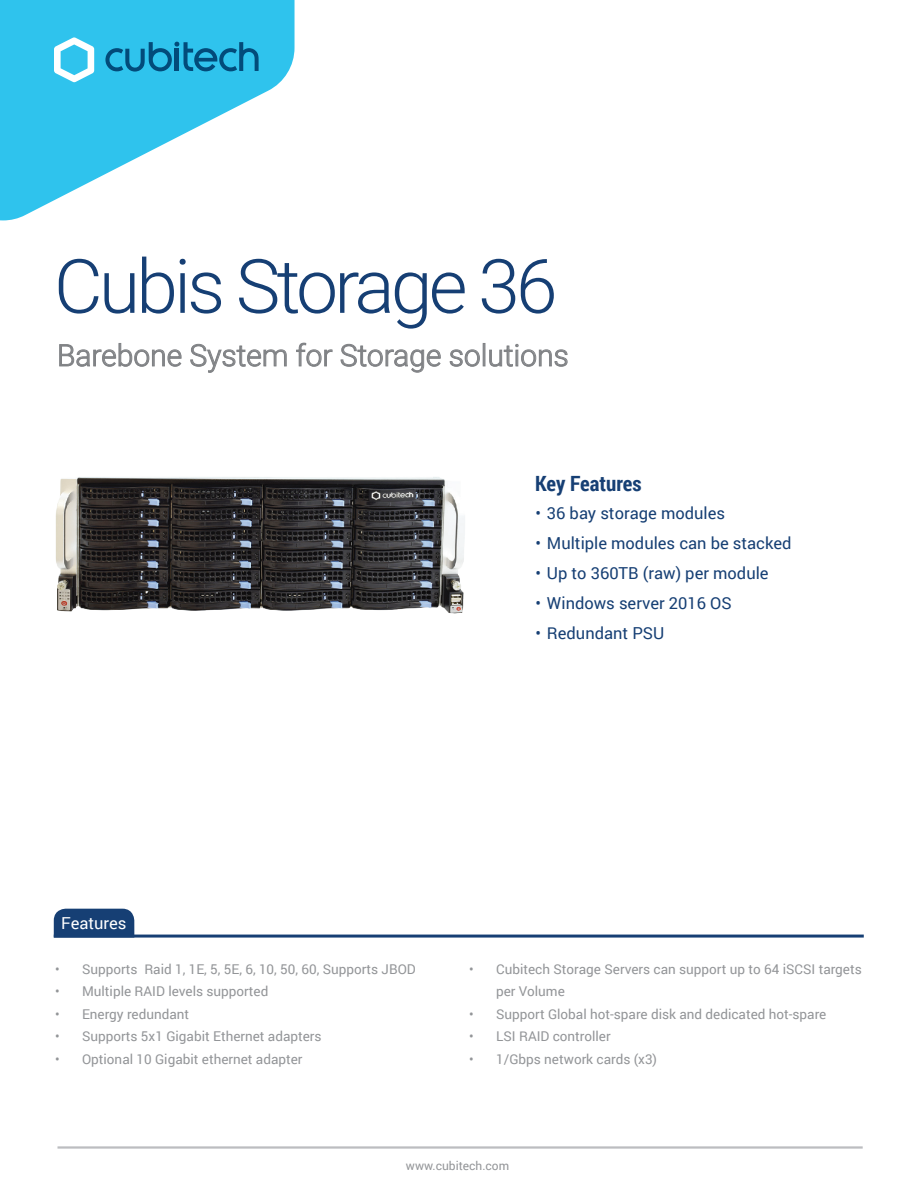
<style>
.page{position:relative;width:918px;height:1188px;background:#fff}
.page>*{position:absolute;margin:0;border:0;box-sizing:border-box;transform-origin:0 0}
.t1{font:300 75px "Roboto";letter-spacing:-.05em;color:#163f74}
.t2{font:300 30px "Roboto";color:#808285}
.t3{font:700 21px "Roboto Condensed";color:#163f74}
.t4{font:16.5px "Roboto";color:#163f74}
.t5{font:16.5px "Roboto";color:#fff}
.t6{font:13.5px/22.5px "Roboto";color:#939598}
.t7{font:12px "Roboto";color:#939598}
</style>
<div class="page">
<svg style="left:0;top:0;width:295px;height:220px;fill:#2fc3ed"></svg>
<div style="left:54px;top:909px;width:80px;height:52px;background:#163f74;border-radius:12px"></div>
<div style="left:36px;top:938px;width:219px;height:26px;background:#fff;border-radius:10px"></div>
<hr style="left:54px;top:935px;width:810px;height:3px;background:#163f74">
<hr style="left:57px;top:1146px;width:806px;height:3px;background:#bcbdc0">
<svg style="left:105px;top:42px;width:154px;height:30px;background:#1f98c4"></svg>
<svg style="left:54px;top:37px;width:40px;height:45px"></svg>
<svg style="left:59px;top:343px;width:123px;height:24px"></svg>
<svg style="left:190px;top:344px;width:97px;height:29px"></svg>
<svg style="left:296px;top:343px;width:37px;height:24px"></svg>
<svg style="left:341px;top:344px;width:100px;height:29px"></svg>
<svg style="left:450px;top:349px;width:30px;height:18px"></svg>
<div style="left:483px;top:343px;width:2px;height:23px;border:1px solid #808285"></div>
<svg style="left:489px;top:344px;width:79px;height:23px"></svg>
<img style="left:56px;top:477px;width:409px;height:137px">
<h1 class="t1" style="left:54px;top:234px;width:505px">Cubis Storage 36</h1>
<h2 class="t2" style="left:57px;top:334px;width:513px">Barebone System for Storage solutions</h2>
<h3 class="t3" style="left:535px;top:469px;width:108px">Key Features</h3>
<p class="t4" style="left:535px;top:502px;width:191px">• 36 bay storage modules</p>
<p class="t4" style="left:535px;top:532px;width:257px">• Multiple modules can be stacked</p>
<p class="t4" style="left:535px;top:562px;width:235px">• Up to 360TB (raw) per module</p>
<p class="t4" style="left:535px;top:592px;width:198px">• Windows server 2016 OS</p>
<p class="t4" style="left:535px;top:622px;width:130px">• Redundant PSU</p>
<p class="t5" style="left:61px;top:912px;width:67px">Features</p>
<p class="t6" style="left:55px;top:957px;width:362px">• Supports Raid 1, 1E, 5, 5E, 6, 10, 50, 60, Supports JBOD</p>
<p class="t6" style="left:55px;top:980px;width:215px">• Multiple RAID levels supported</p>
<p class="t6" style="left:55px;top:1002px;width:136px">• Energy redundant</p>
<p class="t6" style="left:55px;top:1025px;width:268px">• Supports 5x1 Gigabit Ethernet adapters</p>
<p class="t6" style="left:55px;top:1047px;width:249px">• Optional 10 Gigabit ethernet adapter</p>
<p class="t6" style="left:496px;top:957px;width:367px;text-indent:-27px">• Cubitech Storage Servers can support up to 64 iSCSI targets per Volume</p>
<p class="t6" style="left:469px;top:1002px;width:359px">• Support Global hot-spare disk and dedicated hot-spare</p>
<p class="t6" style="left:469px;top:1025px;width:143px">• LSI RAID controller</p>
<p class="t6" style="left:469px;top:1047px;width:190px">• 1/Gbps network cards (x3)</p>
<p class="t7" style="left:406px;top:1157px;width:105px">www.cubitech.com</p>
</div>
